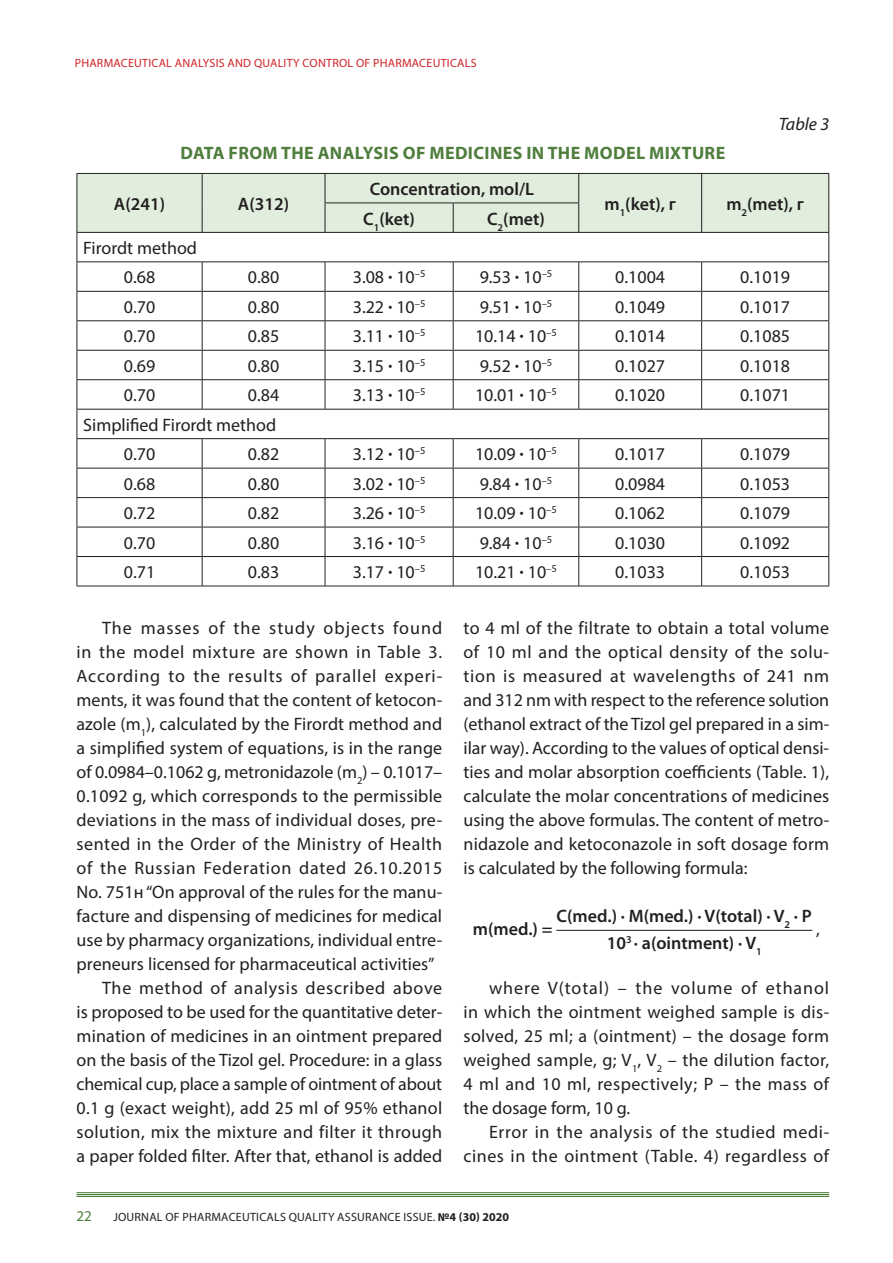
<style>
.page{position:relative;width:893px;height:1263px;background:#fff}
.page>*{position:absolute;margin:0;border:0;box-sizing:border-box;transform-origin:0 0}
.t1{font:18px/24px "Myriad Pro";letter-spacing:.005em;color:#231f20;text-align:justify}
.t2{font:600 18px/27px "Myriad Pro";color:#231f20;text-align:center}
.t3{font:18px/24px "Myriad Pro";letter-spacing:.03em;color:#231f20;text-align:right}
.t4{font:18px "Myriad Pro";letter-spacing:.04em;color:#231f20}
.t5{font:700 18px "Myriad Pro";letter-spacing:.02em;color:#4f7e3d}
.t6{font:18px "Myriad Pro";letter-spacing:.025em;color:#231f20}
.t7{font:18px "Myriad Pro";letter-spacing:.05em;color:#231f20}
.t8{font:18px "Myriad Pro";letter-spacing:.045em;color:#231f20}
.t9{font:18px "Myriad Pro";letter-spacing:.055em;color:#231f20}
.t10{font:italic 18px "Myriad Pro";color:#231f20}
.t11{font:15px "Myriad Pro";color:#4f7e3d}
.t12{font:12px "Myriad Pro";letter-spacing:.02em;color:#231f20}
.t13{font:12px "Myriad Pro";letter-spacing:.02em;color:#d1232a}
.s1{font-weight:600}
.s2{font-weight:700}
</style>
<div class="page">
<hr style="left:77px;top:1192px;width:752px;height:1px;background:#4f7e3d">
<hr style="left:77px;top:1194px;width:752px;height:1px;background:#4f7e3d">
<hr style="left:77px;top:1196px;width:752px;height:1px;background:#4f7e3d">
<hr style="left:556px;top:930px;width:256px;height:1px;background:#231f20">
<hr style="left:77px;top:586px;width:752px;height:1px;background:#231f20">
<svg style="left:77px;top:173px;width:752px;height:413px"></svg>
<hr style="left:77px;top:232px;width:752px;height:1px;background:#231f20">
<p class="t13" style="left:75px;top:58px;width:403px">PHARMACEUTICAL ANALYSIS AND QUALITY CONTROL OF PHARMACEUTICALS</p>
<p class="t5" style="left:180px;top:146px;width:546px">DATA FROM THE ANALYSIS OF MEDICINES IN THE MODEL MIXTURE</p>
<p class="t10" style="left:779px;top:117px;width:52px">Table 3</p>
<p class="t2" style="left:114px;top:192px;width:53px">А(241)</p>
<p class="t2" style="left:238px;top:192px;width:53px">А(312)</p>
<p class="t2" style="left:370px;top:177px;width:166px">Concentration, mol/L</p>
<p class="t2" style="left:363px;top:206px;width:53px">С<sub>1</sub>(ket)</p>
<p class="t2" style="left:487px;top:206px;width:59px">С<sub>2</sub>(met)</p>
<p class="t2" style="left:604px;top:192px;width:73px">m<sub>1</sub>(ket), г</p>
<p class="t2" style="left:726px;top:192px;width:79px">m<sub>2</sub>(met), г</p>
<p class="t1" style="left:83px;top:235px;width:115px;line-height:29.4px;text-align:center">Firordt method<br>0.68</p>
<p class="t1" style="left:248px;top:267px;width:33px">0.80</p>
<p class="t1" style="left:353px;top:267px;width:74px">3.08 <span class="s1">·</span> 10<sup>–5</sup></p>
<p class="t1" style="left:480px;top:267px;width:74px">9.53 <span class="s1">·</span> 10<sup>–5</sup></p>
<p class="t1" style="left:615px;top:267px;width:51px">0.1004</p>
<p class="t1" style="left:740px;top:267px;width:51px">0.1019</p>
<p class="t1" style="left:124px;top:296px;width:33px">0.70</p>
<p class="t1" style="left:248px;top:296px;width:33px">0.80</p>
<p class="t1" style="left:353px;top:296px;width:74px">3.22 <span class="s1">·</span> 10<sup>–5</sup></p>
<p class="t1" style="left:480px;top:296px;width:74px">9.51 <span class="s1">·</span> 10<sup>–5</sup></p>
<p class="t1" style="left:615px;top:296px;width:51px">0.1049</p>
<p class="t1" style="left:740px;top:296px;width:51px">0.1017</p>
<p class="t1" style="left:124px;top:326px;width:33px">0.70</p>
<p class="t1" style="left:248px;top:326px;width:33px">0.85</p>
<p class="t1" style="left:353px;top:326px;width:74px">3.11 <span class="s1">·</span> 10<sup>–5</sup></p>
<p class="t1" style="left:475px;top:326px;width:83px">10.14 <span class="s1">·</span> 10<sup>–5</sup></p>
<p class="t1" style="left:615px;top:326px;width:51px">0.1014</p>
<p class="t1" style="left:740px;top:326px;width:51px">0.1085</p>
<p class="t1" style="left:124px;top:355px;width:33px">0.69</p>
<p class="t1" style="left:248px;top:355px;width:33px">0.80</p>
<p class="t1" style="left:353px;top:355px;width:74px">3.15 <span class="s1">·</span> 10<sup>–5</sup></p>
<p class="t1" style="left:480px;top:355px;width:74px">9.52 <span class="s1">·</span> 10<sup>–5</sup></p>
<p class="t1" style="left:615px;top:355px;width:51px">0.1027</p>
<p class="t1" style="left:740px;top:355px;width:51px">0.1018</p>
<p class="t1" style="left:124px;top:385px;width:33px">0.70</p>
<p class="t1" style="left:248px;top:385px;width:33px">0.84</p>
<p class="t1" style="left:353px;top:385px;width:74px">3.13 <span class="s1">·</span> 10<sup>–5</sup></p>
<p class="t1" style="left:475px;top:385px;width:83px">10.01 <span class="s1">·</span> 10<sup>–5</sup></p>
<p class="t1" style="left:615px;top:385px;width:51px">0.1020</p>
<p class="t1" style="left:740px;top:385px;width:51px">0.1071</p>
<p class="t1" style="left:124px;top:411px;width:154px;line-height:29.4px;text-indent:-41px">Simplified Firordt method<br>0.70</p>
<p class="t1" style="left:248px;top:444px;width:33px">0.82</p>
<p class="t1" style="left:353px;top:444px;width:74px">3.12 <span class="s1">·</span> 10<sup>–5</sup></p>
<p class="t1" style="left:475px;top:444px;width:83px">10.09 <span class="s1">·</span> 10<sup>–5</sup></p>
<p class="t1" style="left:615px;top:444px;width:51px">0.1017</p>
<p class="t1" style="left:740px;top:444px;width:51px">0.1079</p>
<p class="t1" style="left:124px;top:473px;width:33px">0.68</p>
<p class="t1" style="left:248px;top:473px;width:33px">0.80</p>
<p class="t1" style="left:353px;top:473px;width:74px">3.02 <span class="s1">·</span> 10<sup>–5</sup></p>
<p class="t1" style="left:480px;top:473px;width:74px">9.84 <span class="s1">·</span> 10<sup>–5</sup></p>
<p class="t1" style="left:615px;top:473px;width:51px">0.0984</p>
<p class="t1" style="left:740px;top:473px;width:51px">0.1053</p>
<p class="t1" style="left:124px;top:502px;width:33px">0.72</p>
<p class="t1" style="left:248px;top:502px;width:33px">0.82</p>
<p class="t1" style="left:353px;top:502px;width:74px">3.26 <span class="s1">·</span> 10<sup>–5</sup></p>
<p class="t1" style="left:475px;top:502px;width:83px">10.09 <span class="s1">·</span> 10<sup>–5</sup></p>
<p class="t1" style="left:615px;top:502px;width:51px">0.1062</p>
<p class="t1" style="left:740px;top:502px;width:51px">0.1079</p>
<p class="t1" style="left:124px;top:532px;width:33px">0.70</p>
<p class="t1" style="left:248px;top:532px;width:33px">0.80</p>
<p class="t1" style="left:353px;top:532px;width:74px">3.16 <span class="s1">·</span> 10<sup>–5</sup></p>
<p class="t1" style="left:480px;top:532px;width:74px">9.84 <span class="s1">·</span> 10<sup>–5</sup></p>
<p class="t1" style="left:615px;top:532px;width:51px">0.1030</p>
<p class="t1" style="left:740px;top:532px;width:51px">0.1092</p>
<p class="t1" style="left:124px;top:561px;width:33px">0.71</p>
<p class="t1" style="left:248px;top:561px;width:33px">0.83</p>
<p class="t1" style="left:353px;top:561px;width:74px">3.17 <span class="s1">·</span> 10<sup>–5</sup></p>
<p class="t1" style="left:475px;top:561px;width:83px">10.21 <span class="s1">·</span> 10<sup>–5</sup></p>
<p class="t1" style="left:615px;top:561px;width:51px">0.1033</p>
<p class="t1" style="left:740px;top:561px;width:51px">0.1053</p>
<p class="t9" style="left:102px;top:621px;width:342px">The masses of the study objects found</p>
<p class="t4" style="left:77px;top:645px;width:367px">in the model mixture are shown in Table 3.</p>
<p class="t7" style="left:77px;top:669px;width:367px">According to the results of parallel experi-</p>
<p class="t1" style="left:77px;top:690px;width:367px">ments, it was found that the content of ketocon-</p>
<p class="t1" style="left:77px;top:714px;width:367px">azole (m<sub>1</sub>), calculated by the Firordt method and</p>
<p class="t1" style="left:77px;top:738px;width:367px">a simplified system of equations, is in the range</p>
<p class="t1" style="left:77px;top:762px;width:367px">of 0.0984–0.1062 g, metronidazole (m<sub>2</sub>) – 0.1017–</p>
<p class="t1" style="left:77px;top:786px;width:367px">0.1092 g, which corresponds to the permissible</p>
<p class="t1" style="left:77px;top:810px;width:367px">deviations in the mass of individual doses, pre-</p>
<p class="t3" style="left:77px;top:834px;width:367px">sented in the Order of the Ministry of Health</p>
<p class="t8" style="left:77px;top:861px;width:367px">of the Russian Federation dated 26.10.2015</p>
<p class="t1" style="left:77px;top:882px;width:367px">No. 751н “On approval of the rules for the manu-</p>
<p class="t1" style="left:77px;top:906px;width:367px">facture and dispensing of medicines for medical</p>
<p class="t1" style="left:77px;top:930px;width:367px">use by pharmacy organizations, individual entre-</p>
<p class="t1" style="left:77px;top:954px;width:359px">preneurs licensed for pharmaceutical activities”</p>
<p class="t4" style="left:102px;top:981px;width:342px">The method of analysis described above</p>
<p class="t1" style="left:77px;top:1002px;width:367px">is proposed to be used for the quantitative deter-</p>
<p class="t1" style="left:77px;top:1026px;width:367px">mination of medicines in an ointment prepared</p>
<p class="t1" style="left:77px;top:1050px;width:367px">on the basis of the Tizol gel. Procedure: in a glass</p>
<p class="t1" style="left:77px;top:1074px;width:367px">chemical cup, place a sample of ointment of about</p>
<p class="t1" style="left:77px;top:1098px;width:367px">0.1 g (exact weight), add 25 ml of 95% ethanol</p>
<p class="t6" style="left:77px;top:1125px;width:367px">solution, mix the mixture and filter it through</p>
<p class="t1" style="left:77px;top:1146px;width:367px">a paper folded filter. After that, ethanol is added</p>
<p class="t1" style="left:463px;top:618px;width:367px">to 4 ml of the filtrate to obtain a total volume of 10 ml and the optical density of the solu&shy;tion is measured at wavelengths of 241 nm and 312 nm with respect to the reference solution (ethanol extract of the Tizol gel prepared in a sim&shy;ilar way). According to the values of optical densi&shy;ties and molar absorption coefficients (Table. 1), calculate the molar concentrations of medicines using the above formulas. The content of metro&shy;nidazole and ketoconazole in soft dosage form is calculated by the following formula:</p>
<p class="t2" style="left:557px;top:903px;width:257px">C(med.) · M(med.) · V(total) · V<sub>2</sub> · P<br>10<sup>3</sup> · а(ointment) · V<sub>1</sub></p>
<p class="t2" style="left:473px;top:917px;width:81px">m(med.) =</p>
<p class="t1" style="left:816px;top:918px;width:5px">,</p>
<p class="t1" style="left:463px;top:978px;width:367px;text-indent:26px">where V(total) – the volume of ethanol in which the ointment weighed sample is dis&shy;solved, 25 ml; a (ointment) – the dosage form weighed sample, g; V<sub>1</sub>, V<sub>2</sub> – the dilution factor, 4 ml and 10 ml, respectively; P – the mass of the dosage form, 10 g.</p>
<p class="t3" style="left:463px;top:1122px;width:367px">Error in the analysis of the studied medi&shy;cines in the ointment (Table. 4) regardless of</p>
<p class="t11" style="left:77px;top:1211px;width:17px">22</p>
<p class="t12" style="left:113px;top:1212px;width:397px">JOURNAL OF PHARMACEUTICALS QUALITY ASSURANCE ISSUE. <span class="s2">№4 (30) 2020</span></p>
</div>
